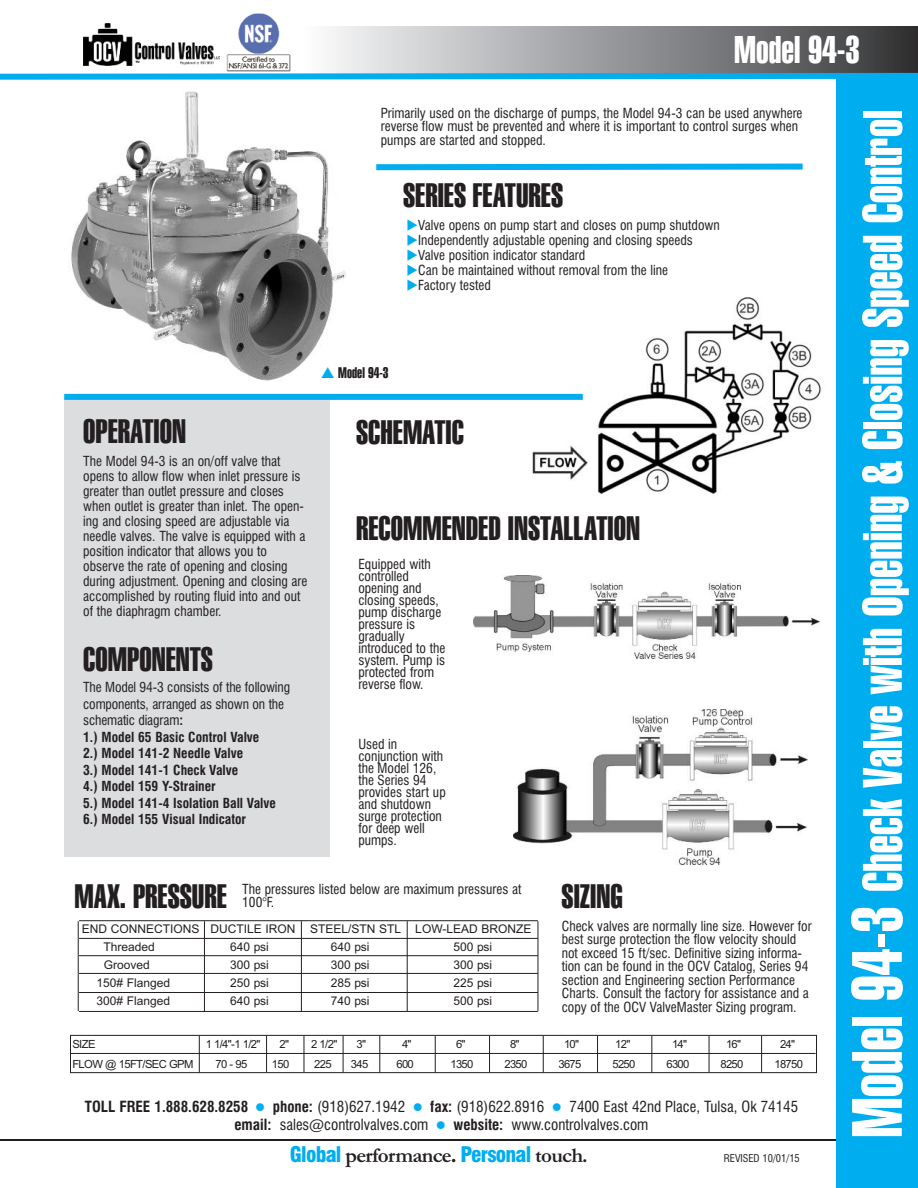
<style>
.page{position:relative;width:918px;height:1188px;background:#fff}
.page>*{position:absolute;margin:0;border:0;box-sizing:border-box;transform-origin:0 0}
.t1{font:54px "Swiss 911 BT Extra Compressed";color:#fff}
.t2{font:37.5px "Swiss 911 BT Extra Compressed";color:#fff}
.t3{font:33px "Swiss 911 BT Extra Compressed";color:#231f20}
.t4{font:700 21px "Garamond";letter-spacing:-.035em;color:#231f20}
.t5{font:condensed 15px "Swiss 721 BT";color:#231f20}
.t6{font:700 condensed 15px "Swiss 721 BT";color:#231f20}
.t7{font:15px "Swiss 911 BT Extra Compressed";color:#231f20}
.t8{font:condensed 13.5px/12px "Swiss 721 BT";color:#231f20}
.t9{font:700 condensed 13.5px/16.5px "Swiss 721 BT";color:#231f20}
.t10{font:12px/18px "Arial";color:#231f20}
.t11{font:11.25px "Arial";letter-spacing:-.055em;color:#231f20}
.t12{font:condensed 10.5px "Swiss 721 BT";color:#231f20}
.s1{font-weight:400}
.s2{font-weight:700}
.s3{font-family:"Swiss 721 BT";font-weight:900;font-stretch:condensed;color:#00aeef}
.s4{font-family:"Times New Roman"}
.s5{font-size:69px}
</style>
<div class="page">
<div style="left:303px;top:26px;width:615px;height:48px;background:linear-gradient(to right,#fbfcff,#343437)"></div>
<svg style="left:226px;top:13px;width:39px;height:57px"></svg>
<img style="left:227px;top:14px;width:63px;height:56px">
<img style="left:84px;top:24px;width:136px;height:42px">
<img style="left:71px;top:91px;width:275px;height:290px">
<div style="left:64px;top:398px;width:266px;height:459px;background:#dcdddf"></div>
<hr style="left:0;top:1139px;width:837px;height:1px;background:#231f20">
<div style="left:836px;top:78px;width:82px;height:1109px;background:#00aeef"></div>
<svg style="left:0;top:70px;width:918px;height:10px"></svg>
<svg style="left:376px;top:163px;width:427px;height:8px"></svg>
<img style="left:526px;top:297px;width:295px;height:198px">
<div style="left:70px;top:1035px;width:747px;height:38px;border:1px solid #231f20"></div>
<hr style="left:71px;top:1053px;width:745px;height:1px;background:#231f20">
<hr style="left:761px;top:1036px;width:1px;height:36px;background:#231f20">
<hr style="left:709px;top:1036px;width:1px;height:36px;background:#231f20">
<hr style="left:652px;top:1036px;width:1px;height:36px;background:#231f20">
<hr style="left:597px;top:1036px;width:1px;height:36px;background:#231f20">
<hr style="left:543px;top:1036px;width:1px;height:36px;background:#231f20">
<hr style="left:489px;top:1036px;width:1px;height:36px;background:#231f20">
<hr style="left:435px;top:1036px;width:1px;height:36px;background:#231f20">
<hr style="left:380px;top:1036px;width:1px;height:36px;background:#231f20">
<hr style="left:343px;top:1036px;width:1px;height:36px;background:#231f20">
<hr style="left:304px;top:1036px;width:1px;height:36px;background:#231f20">
<hr style="left:266px;top:1036px;width:1px;height:36px;background:#231f20">
<hr style="left:199px;top:1036px;width:1px;height:36px;background:#231f20">
<hr style="left:79px;top:955px;width:459px;height:1px;background:#231f20">
<hr style="left:79px;top:973px;width:459px;height:1px;background:#231f20">
<hr style="left:79px;top:992px;width:459px;height:1px;background:#231f20">
<hr style="left:79px;top:1011px;width:459px;height:1px;background:#231f20">
<hr style="left:79px;top:920px;width:459px;height:1px;background:#231f20">
<hr style="left:79px;top:938px;width:459px;height:1px;background:#231f20">
<hr style="left:538px;top:921px;width:1px;height:90px;background:#231f20">
<hr style="left:407px;top:921px;width:1px;height:90px;background:#231f20">
<hr style="left:301px;top:921px;width:1px;height:90px;background:#231f20">
<hr style="left:204px;top:921px;width:1px;height:90px;background:#231f20">
<hr style="left:78px;top:921px;width:1px;height:90px;background:#231f20">
<div style="left:64px;top:394px;width:519px;height:6px;background:#00aeef"></div>
<img style="left:474px;top:575px;width:346px;height:84px">
<img style="left:513px;top:709px;width:294px;height:156px">
<svg style="left:322px;top:367px;width:12px;height:11px"></svg>
<h2 class="t2" style="left:734px;top:28px;width:127px">Model 94-3</h2>
<p class="t8" style="left:381px;top:106px;width:423px;line-height:13.5px">Primarily used on the discharge of pumps, the Model 94-3 can be used anywhere reverse flow must be prevented and where it is important to control surges when pumps are started and stopped.</p>
<h3 class="t3" style="left:403px;top:176px;width:162px">SERIES FEATURES</h3>
<p class="t8" style="left:418px;top:218px;width:303px;line-height:15px">Valve opens on pump start and closes on pump shutdown Independently adjustable opening and closing speeds Valve position indicator standard<br>Can be maintained without removal from the line<br>Factory tested</p>
<h3 class="t3" style="left:83px;top:413px;width:104px">OPERATION</h3>
<p class="t8" style="left:83px;top:454px;width:226px;line-height:15px">The Model 94-3 is an on/off valve that opens to allow flow when inlet pressure is greater than outlet pressure and closes when outlet is greater than inlet. The open&shy;ing and closing speed are adjustable via needle valves. The valve is equipped with a position indicator that allows you to observe the rate of opening and closing during adjustment. Opening and closing are accomplished by routing fluid into and out of the diaphragm chamber.</p>
<h3 class="t3" style="left:83px;top:641px;width:131px">COMPONENTS</h3>
<p class="t9" style="left:83px;top:680px;width:208px"><span class="s1">The Model 94-3 consists of the following components, arranged as shown on the schematic diagram</span>:<br>1.) Model 65 Basic Control Valve<br>2.) Model 141-2 Needle Valve<br>3.) Model 141-1 Check Valve<br>4.) Model 159 Y-Strainer<br>5.) Model 141-4 Isolation Ball Valve<br>6.) Model 155 Visual Indicator</p>
<p class="t7" style="left:338px;top:364px;width:52px">Model 94-3</p>
<h3 class="t3" style="left:356px;top:414px;width:109px">SCHEMATIC</h3>
<h3 class="t3" style="left:356px;top:509px;width:286px">RECOMMENDED INSTALLATION</h3>
<p class="t8" style="left:358px;top:558px;width:89px">Equipped with controlled opening and closing speeds, pump discharge pressure is gradually introduced to the system. Pump is protected from reverse flow.</p>
<p class="t8" style="left:358px;top:738px;width:89px">Used in conjunction with the Model 126, the Series 94 provides start up and shutdown surge protection for deep well pumps.</p>
<h3 class="t3" style="left:74px;top:877px;width:154px">MAX. PRESSURE</h3>
<p class="t10" style="left:104px;top:920px;width:429px;text-indent:-22px">END CONNECTIONS DUCTILE IRON STEEL/STN STL LOW-LEAD BRONZE<br>Threaded</p>
<p class="t8" style="left:242px;top:883px;width:281px;line-height:13.5px">The pressures listed below are maximum pressures at<br>100°F.</p>
<p class="t10" style="left:230px;top:938px;width:40px">640 psi</p>
<p class="t10" style="left:331px;top:938px;width:40px">640 psi</p>
<p class="t10" style="left:453px;top:938px;width:40px">500 psi</p>
<p class="t10" style="left:104px;top:956px;width:48px">Grooved</p>
<p class="t10" style="left:230px;top:956px;width:40px">300 psi</p>
<p class="t10" style="left:331px;top:956px;width:40px">300 psi</p>
<p class="t10" style="left:453px;top:956px;width:40px">300 psi</p>
<p class="t10" style="left:96px;top:974px;width:75px">150# Flanged</p>
<p class="t10" style="left:230px;top:974px;width:40px">250 psi</p>
<p class="t10" style="left:331px;top:974px;width:40px">285 psi</p>
<p class="t10" style="left:453px;top:974px;width:40px">225 psi</p>
<p class="t10" style="left:96px;top:992px;width:75px">300# Flanged</p>
<p class="t10" style="left:230px;top:992px;width:40px">640 psi</p>
<p class="t10" style="left:331px;top:992px;width:40px">740 psi</p>
<p class="t10" style="left:453px;top:992px;width:40px">500 psi</p>
<h3 class="t3" style="left:562px;top:877px;width:63px">SIZING</h3>
<p class="t8" style="left:562px;top:919px;width:251px;line-height:13.5px">Check valves are normally line size. However for best surge protection the flow velocity should not exceed 15 ft/sec. Definitive sizing informa&shy;tion can be found in the OCV Catalog, Series 94 section and Engineering section Performance Charts. Consult the factory for assistance and a copy of the OCV ValveMaster Sizing program.</p>
<p class="t11" style="left:72px;top:1038px;width:25px">SIZE</p>
<p class="t11" style="left:206px;top:1038px;width:56px">1 1/4"-1 1/2"</p>
<p class="t11" style="left:280px;top:1038px;width:11px">2"</p>
<p class="t11" style="left:311px;top:1038px;width:28px">2 1/2"</p>
<p class="t11" style="left:356px;top:1038px;width:11px">3"</p>
<p class="t11" style="left:402px;top:1038px;width:11px">4"</p>
<p class="t11" style="left:456px;top:1038px;width:11px">6"</p>
<p class="t11" style="left:510px;top:1038px;width:11px">8"</p>
<p class="t11" style="left:564px;top:1038px;width:17px">10"</p>
<p class="t11" style="left:615px;top:1038px;width:17px">12"</p>
<p class="t11" style="left:672px;top:1038px;width:17px">14"</p>
<p class="t11" style="left:726px;top:1038px;width:17px">16"</p>
<p class="t11" style="left:780px;top:1038px;width:17px">24"</p>
<p class="t11" style="left:72px;top:1057px;width:123px">FLOW @ 15FT/SEC GPM</p>
<p class="t11" style="left:215px;top:1057px;width:33px">70 - 95</p>
<p class="t11" style="left:272px;top:1057px;width:19px">150</p>
<p class="t11" style="left:314px;top:1057px;width:19px">225</p>
<p class="t11" style="left:351px;top:1057px;width:19px">345</p>
<p class="t11" style="left:396px;top:1057px;width:19px">600</p>
<p class="t11" style="left:450px;top:1057px;width:25px">1350</p>
<p class="t11" style="left:504px;top:1057px;width:25px">2350</p>
<p class="t11" style="left:558px;top:1057px;width:25px">3675</p>
<p class="t11" style="left:612px;top:1057px;width:25px">5250</p>
<p class="t11" style="left:666px;top:1057px;width:25px">6300</p>
<p class="t11" style="left:720px;top:1057px;width:25px">8250</p>
<p class="t11" style="left:774px;top:1057px;width:30px">18750</p>
<p class="t6" style="left:85px;top:1098px;width:165px">TOLL FREE 1.888.628.8258</p>
<p class="t5" style="left:273px;top:1098px;width:134px"><span class="s2">phone:</span> (918)627.1942</p>
<p class="t5" style="left:430px;top:1098px;width:116px"><span class="s2">fax:</span> (918)622.8916</p>
<p class="t5" style="left:570px;top:1098px;width:230px">7400 East 42nd Place, Tulsa, Ok 74145</p>
<p class="t5" style="left:234px;top:1116px;width:195px"><span class="s2">email:</span> sales@controlvalves.com</p>
<p class="t5" style="left:454px;top:1116px;width:196px"><span class="s2">website:</span> www.controlvalves.com</p>
<h3 class="t4" style="left:290px;top:1143px;width:299px"><span class="s3">Global</span> performance<span class="s4">.</span> <span class="s3">Personal</span> touch.</h3>
<p class="t12" style="left:724px;top:1152px;width:78px">REVISED 10/01/15</p>
<h1 class="t1" style="left:852px;top:1138px;width:1029px;rotate:-90deg"><span class="s5">Model 94-3</span> Check Valve with Opening &amp; Closing Speed Control</h1>
</div>
